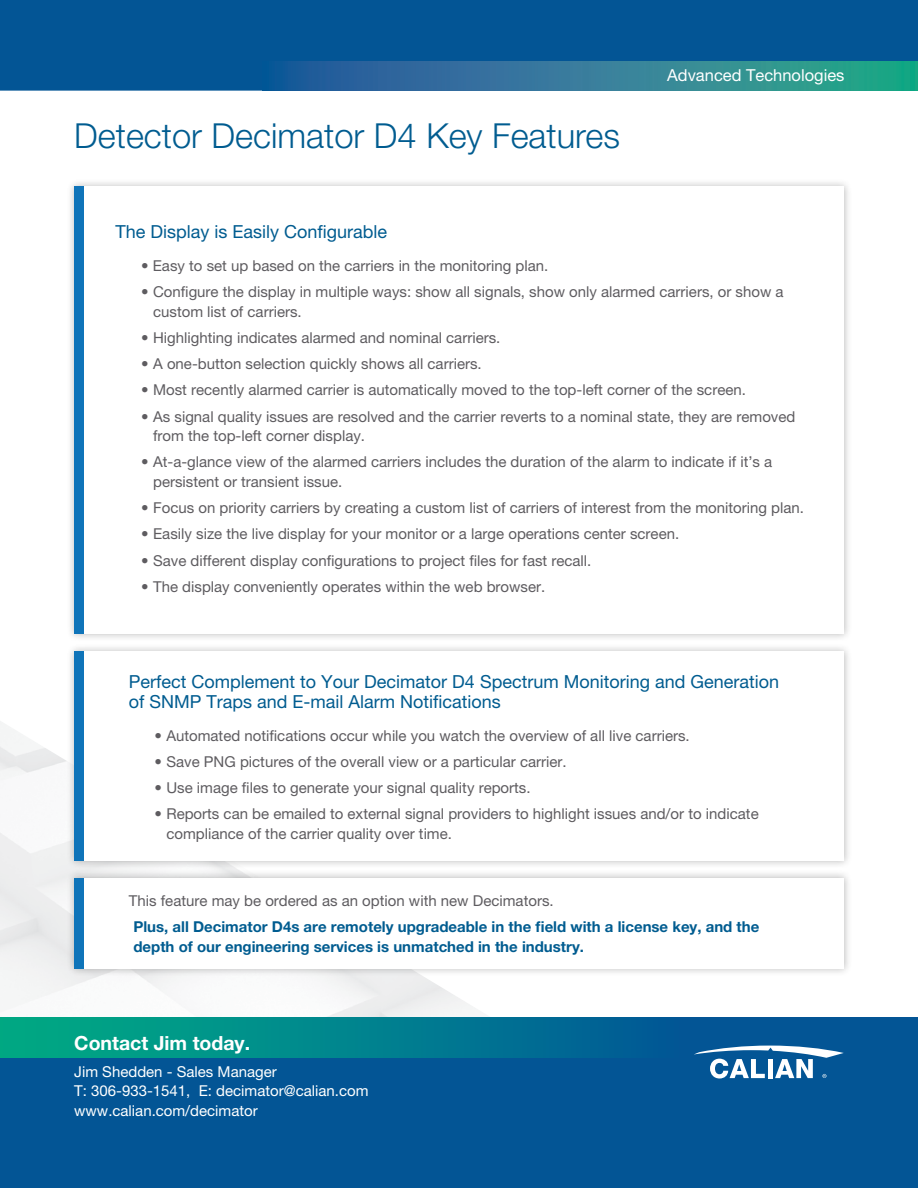
<style>
.page{position:relative;width:918px;height:1188px;background:#fff}
.page>*{position:absolute;margin:0;border:0;box-sizing:border-box;transform-origin:0 0}
.t1{font:300 34.5px "Helvetica Neue LT Pro";color:#005c90}
.t2{font:700 19.5px "Helvetica Neue LT Pro";color:#fff}
.t3{font:18px/19.5px "Helvetica Neue LT Pro";color:#005c90}
.t4{font:16.5px "Helvetica Neue LT Pro";color:#fff}
.t5{font:15px/19.5px "Helvetica Neue LT Pro";color:#5e5c60}
.t6{font:700 15px/19.5px "Helvetica Neue LT Pro";color:#005c90}
.t7{font:15px/19.5px "Helvetica Neue LT Pro";color:#fff}
</style>
<div class="page">
<div style="left:0;top:0;width:918px;height:91px;background:#035595"></div>
<img style="left:262px;top:61px;width:656px;height:30px">
<div style="left:0;top:1017px;width:918px;height:171px;background:#035595"></div>
<div style="left:0;top:1017px;width:678px;height:40px;background:linear-gradient(to right,#00ae83,#005a97)"></div>
<svg style="left:694px;top:1046px;width:150px;height:33px"></svg>
<div style="left:66px;top:178px;width:786px;height:464px;background:#000;opacity:.27"></div>
<div style="left:74px;top:186px;width:770px;height:448px;background:#fff"></div>
<div style="left:74px;top:186px;width:10px;height:448px;background:#0f74b9"></div>
<div style="left:66px;top:643px;width:786px;height:226px;background:#000;opacity:.27"></div>
<div style="left:74px;top:651px;width:770px;height:210px;background:#fff"></div>
<div style="left:74px;top:651px;width:10px;height:210px;background:#0f74b9"></div>
<div style="left:66px;top:869px;width:786px;height:107px;background:#000;opacity:.27"></div>
<div style="left:74px;top:878px;width:770px;height:90px;background:#fff"></div>
<div style="left:74px;top:878px;width:10px;height:90px;background:#0f74b9"></div>
<h1 class="t1" style="left:74px;top:115px;width:547px">Detector Decimator D4 Key Features</h1>
<p class="t4" style="left:687px;top:64px;width:179px">Advanced Technologies</p>
<p class="t4" style="left:667px;top:65px;width:179px">Advanced Technologies</p>
<p class="t3" style="left:116px;top:222px;width:273px">The Display is Easily Configurable</p>
<p class="t5" style="left:141px;top:256px;width:409px">• Easy to set up based on the carriers in the monitoring plan.</p>
<p class="t5" style="left:153px;top:282px;width:632px;text-indent:-12px">• Configure the display in multiple ways: show all signals, show only alarmed carriers, or show a custom list of carriers.</p>
<p class="t5" style="left:141px;top:328px;width:361px">• Highlighting indicates alarmed and nominal carriers.</p>
<p class="t5" style="left:141px;top:354px;width:342px">• A one-button selection quickly shows all carriers.</p>
<p class="t5" style="left:141px;top:380px;width:606px">• Most recently alarmed carrier is automatically moved to the top-left corner of the screen.</p>
<p class="t5" style="left:153px;top:406px;width:644px;text-indent:-12px">• As signal quality issues are resolved and the carrier reverts to a nominal state, they are removed from the top-left corner display.</p>
<p class="t5" style="left:153px;top:452px;width:621px;text-indent:-12px">• At-a-glance view of the alarmed carriers includes the duration of the alarm to indicate if it’s a persistent or transient issue.</p>
<p class="t5" style="left:141px;top:498px;width:664px">• Focus on priority carriers by creating a custom list of carriers of interest from the monitoring plan.</p>
<p class="t5" style="left:141px;top:524px;width:540px">• Easily size the live display for your monitor or a large operations center screen.</p>
<p class="t5" style="left:141px;top:550px;width:452px">• Save different display configurations to project files for fast recall.</p>
<p class="t5" style="left:141px;top:577px;width:406px">• The display conveniently operates within the web browser.</p>
<p class="t3" style="left:129px;top:672px;width:652px">Perfect Complement to Your Decimator D4 Spectrum Monitoring and Generation of SNMP Traps and E-mail Alarm Notifications</p>
<p class="t5" style="left:154px;top:725px;width:537px">• Automated notifications occur while you watch the overview of all live carriers.</p>
<p class="t5" style="left:154px;top:752px;width:414px">• Save PNG pictures of the overall view or a particular carrier.</p>
<p class="t5" style="left:154px;top:778px;width:378px">• Use image files to generate your signal quality reports.</p>
<p class="t5" style="left:166px;top:804px;width:594px;text-indent:-12px">• Reports can be emailed to external signal providers to highlight issues and/or to indicate compliance of the carrier quality over time.</p>
<p class="t5" style="left:129px;top:891px;width:426px">This feature may be ordered as an option with new Decimators.</p>
<p class="t6" style="left:133px;top:917px;width:627px">Plus, all Decimator D4s are remotely upgradeable in the field with a license key, and the depth of our engineering services is unmatched in the industry.</p>
<h2 class="t2" style="left:74px;top:1031px;width:177px">Contact Jim today.</h2>
<p class="t7" style="left:74px;top:1061px;width:296px">Jim Shedden - Sales Manager<br>T: 306-933-1541, E: decimator@calian.com www.calian.com/decimator</p>
</div>
